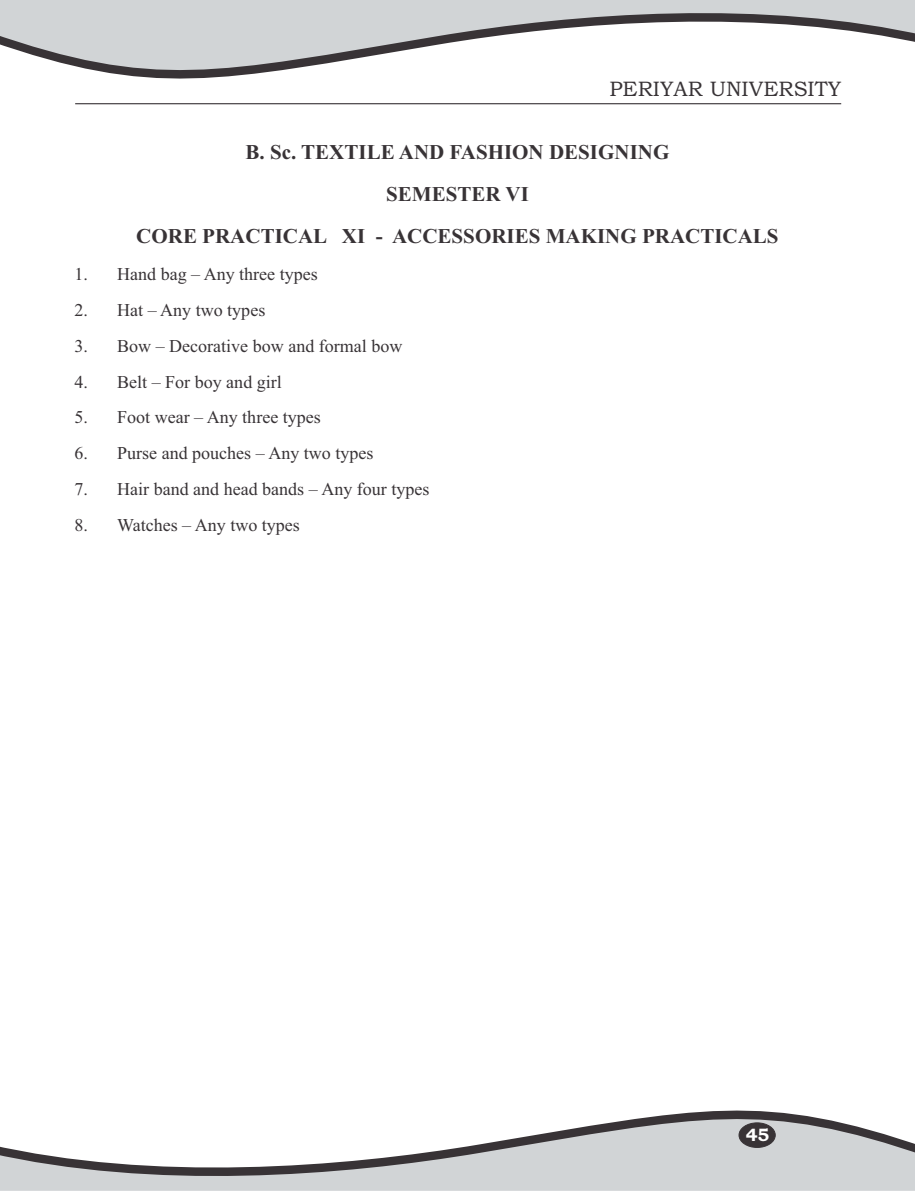
<style>
.page{position:relative;width:915px;height:1191px;background:#fff}
.page>*{position:absolute;margin:0;border:0;box-sizing:border-box;transform-origin:0 0}
.t1{font:700 21px/41.8px "Times New Roman";color:#383336;text-align:center}
.t2{font:21px "Bookman Old Style";color:#383336}
.t3{font:18px "Times New Roman";color:#383336}
.t4{font:700 18px "Bookman Old Style";color:#fff}
</style>
<div class="page">
<svg style="left:0;top:0;width:914px;height:79px;fill:#d1d4d6"></svg>
<svg style="left:0;top:1110px;width:914px;height:80px;fill:#d1d4d6"></svg>
<hr style="left:75px;top:103px;width:765px;height:1px;background:#383336">
<div style="left:738px;top:1122px;width:37px;height:25px;background:#383336;border:1px solid #383336;border-radius:50%"></div>
<p class="t2" style="left:609px;top:81px;width:233px">PERIYAR UNIVERSITY</p>
<p class="t1" style="left:136px;top:133px;width:643px">B. Sc. TEXTILE AND FASHION DESIGNING<br>SEMESTER VI<br>CORE PRACTICAL XI - ACCESSORIES MAKING PRACTICALS</p>
<p class="t3" style="left:74px;top:267px;width:245px">1. Hand bag – Any three types</p>
<p class="t3" style="left:74px;top:303px;width:192px">2. Hat – Any two types</p>
<p class="t3" style="left:74px;top:339px;width:329px">3. Bow – Decorative bow and formal bow</p>
<p class="t3" style="left:74px;top:375px;width:209px">4. Belt – For boy and girl</p>
<p class="t3" style="left:74px;top:411px;width:248px">5. Foot wear – Any three types</p>
<p class="t3" style="left:74px;top:447px;width:300px">6. Purse and pouches – Any two types</p>
<p class="t3" style="left:74px;top:483px;width:356px">7. Hair band and head bands – Any four types</p>
<p class="t3" style="left:74px;top:519px;width:227px">8. Watches – Any two types</p>
<p class="t4" style="left:745px;top:1128px;width:25px">45</p>
</div>
